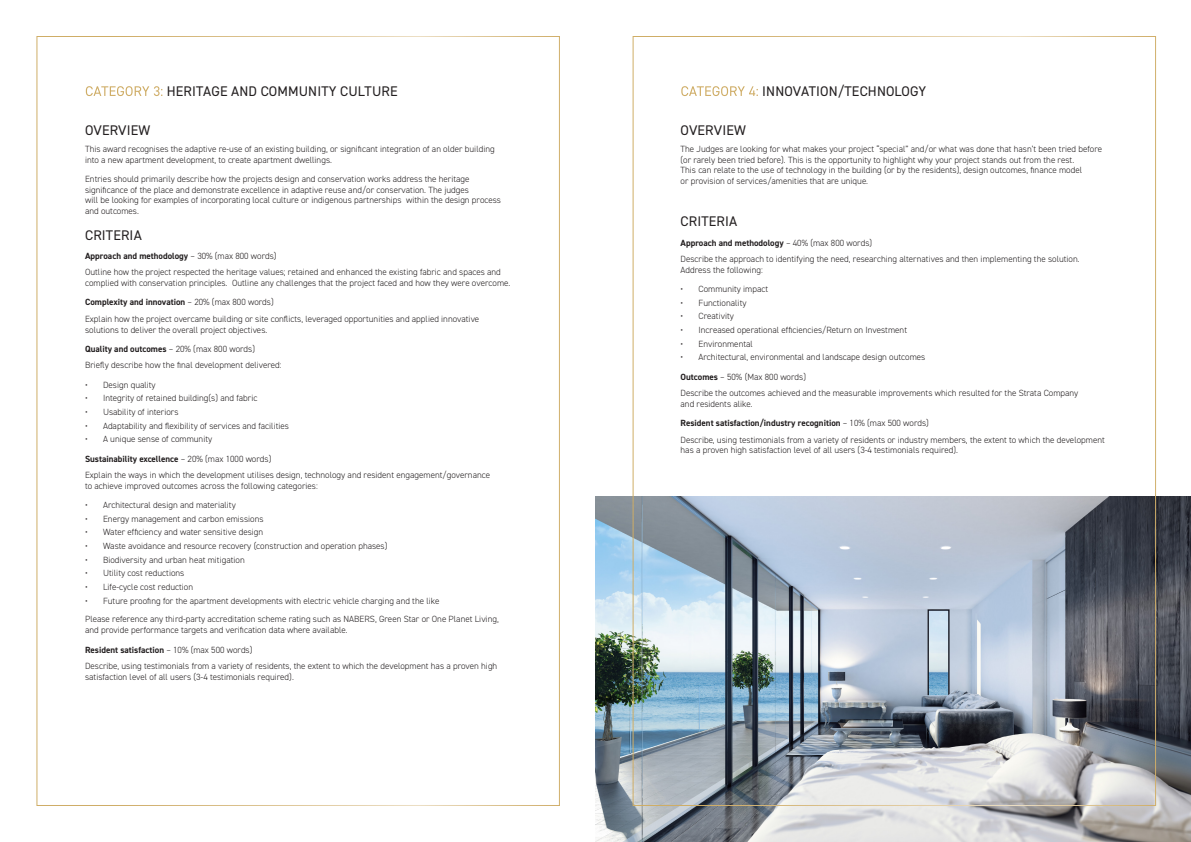
<style>
.page{position:relative;width:1191px;height:842px;background:#fff}
.page>*{position:absolute;margin:0;border:0;box-sizing:border-box;transform-origin:0 0}
.t1{font:14px "DIN2014";letter-spacing:.01em;color:#231f20}
.t2{font:300 9px/10.8px "DIN2014";color:#231f20}
.t3{font:700 9px "DIN2014";color:#231f20}
.s1{color:#fff}
.s2{font-weight:300}
.s3{font-weight:700}
</style>
<div class="page">
<img style="left:595px;top:496px;width:596px;height:346px">
<p class="t1" style="left:85px;top:82px;width:314px"><span class="s1">CATEGORY 3:</span> HERITAGE AND COMMUNITY CULTURE</p>
<p class="t1" style="left:85px;top:122px;width:67px">OVERVIEW</p>
<p class="t2" style="left:85px;top:143px;width:411px">This award recognises the adaptive re-use of an existing building, or significant integration of an older building into a new apartment development, to create apartment dwellings.</p>
<p class="t2" style="left:85px;top:173px;width:417px">Entries should primarily describe how the projects design and conservation works address the heritage significance of the place and demonstrate excellence in adaptive reuse and/or conservation. The judges<br>will be looking for examples of incorporating local culture or indigenous partnerships within the design process and outcomes.</p>
<p class="t1" style="left:85px;top:226px;width:58px">CRITERIA</p>
<p class="t3" style="left:85px;top:250px;width:193px">Approach and methodology <span class="s2">– 30% (max 800 words)</span></p>
<p class="t2" style="left:85px;top:267px;width:427px">Outline how the project respected the heritage values; retained and enhanced the existing fabric and spaces and complied with conservation principles. Outline any challenges that the project faced and how they were overcome.</p>
<p class="t3" style="left:85px;top:296px;width:190px">Complexity and innovation <span class="s2">– 20% (max 800 words)</span></p>
<p class="t2" style="left:85px;top:313px;width:396px">Explain how the project overcame building or site conflicts, leveraged opportunities and applied innovative solutions to deliver the overall project objectives.</p>
<p class="t3" style="left:85px;top:343px;width:171px">Quality and outcomes <span class="s2">– 20% (max 800 words)</span></p>
<p class="t2" style="left:85px;top:360px;width:198px">Briefly describe how the final development delivered:</p>
<p class="t2" style="left:85px;top:379px;width:72px">• Design quality</p>
<p class="t2" style="left:85px;top:393px;width:174px">• Integrity of retained building(s) and fabric</p>
<p class="t2" style="left:85px;top:407px;width:95px">• Usability of interiors</p>
<p class="t2" style="left:85px;top:420px;width:205px">• Adaptability and flexibility of services and facilities</p>
<p class="t2" style="left:85px;top:434px;width:129px">• A unique sense of community</p>
<p class="t3" style="left:85px;top:452px;width:188px">Sustainability excellence <span class="s2">– 20% (max 1000 words)</span></p>
<p class="t2" style="left:85px;top:470px;width:406px">Explain the ways in which the development utilises design, technology and resident engagement/governance to achieve improved outcomes across the following categories:</p>
<p class="t2" style="left:85px;top:500px;width:152px">• Architectural design and materiality</p>
<p class="t2" style="left:85px;top:513px;width:180px">• Energy management and carbon emissions</p>
<p class="t2" style="left:85px;top:527px;width:180px">• Water efficiency and water sensitive design</p>
<p class="t2" style="left:85px;top:541px;width:304px">• Waste avoidance and resource recovery (construction and operation phases)</p>
<p class="t2" style="left:85px;top:554px;width:161px">• Biodiversity and urban heat mitigation</p>
<p class="t2" style="left:85px;top:568px;width:101px">• Utility cost reductions</p>
<p class="t2" style="left:85px;top:581px;width:109px">• Life-cycle cost reduction</p>
<p class="t2" style="left:85px;top:595px;width:356px">• Future proofing for the apartment developments with electric vehicle charging and the like</p>
<p class="t2" style="left:85px;top:614px;width:415px">Please reference any third-party accreditation scheme rating such as NABERS, Green Star or One Planet Living, and provide performance targets and verification data where available.</p>
<p class="t3" style="left:85px;top:643px;width:169px">Resident satisfaction <span class="s2">– 10% (max 500 words)</span></p>
<p class="t2" style="left:85px;top:661px;width:414px">Describe, using testimonials from a variety of residents, the extent to which the development has a proven high satisfaction level of all users (3-4 testimonials required).</p>
<p class="t1" style="left:680px;top:82px;width:247px"><span class="s1">CATEGORY 4:</span> INNOVATION/TECHNOLOGY</p>
<p class="t1" style="left:680px;top:122px;width:67px">OVERVIEW</p>
<p class="t2" style="left:680px;top:143px;width:423px">The Judges are looking for what makes your project “special” and/or what was done that hasn’t been tried before (or rarely been tried before). This is the opportunity to highlight why your project stands out from the rest.<br>This can relate to the use of technology in the building (or by the residents), design outcomes, finance model<br>or provision of services/amenities that are unique.</p>
<p class="t1" style="left:680px;top:213px;width:58px">CRITERIA</p>
<p class="t3" style="left:680px;top:236px;width:193px">Approach and methodology <span class="s2">– 40% (max 800 words)</span></p>
<p class="t2" style="left:680px;top:253px;width:401px">Describe the approach to identifying the need, researching alternatives and then implementing the solution.<br>Address the following:</p>
<p class="t2" style="left:680px;top:284px;width:89px">• Community impact</p>
<p class="t2" style="left:680px;top:297px;width:67px">• Functionality</p>
<p class="t2" style="left:680px;top:311px;width:55px">• Creativity</p>
<p class="t2" style="left:680px;top:325px;width:228px">• Increased operational efficiencies/Return on Investment</p>
<p class="t2" style="left:680px;top:338px;width:74px">• Environmental</p>
<p class="t2" style="left:680px;top:352px;width:246px">• Architectural, environmental and landscape design outcomes</p>
<p class="t2" style="left:680px;top:371px;width:127px"><span class="s3">Outcomes</span> – 50% (Max 800 words)</p>
<p class="t2" style="left:680px;top:388px;width:399px">Describe the outcomes achieved and the measurable improvements which resulted for the Strata Company and residents alike.</p>
<p class="t3" style="left:680px;top:417px;width:250px">Resident satisfaction/industry recognition <span class="s2">– 10% (max 500 words)</span></p>
<p class="t2" style="left:680px;top:434px;width:426px">Describe, using testimonials from a variety of residents or industry members, the extent to which the development has a proven high satisfaction level of all users (3-4 testimonials required).</p>
</div>
